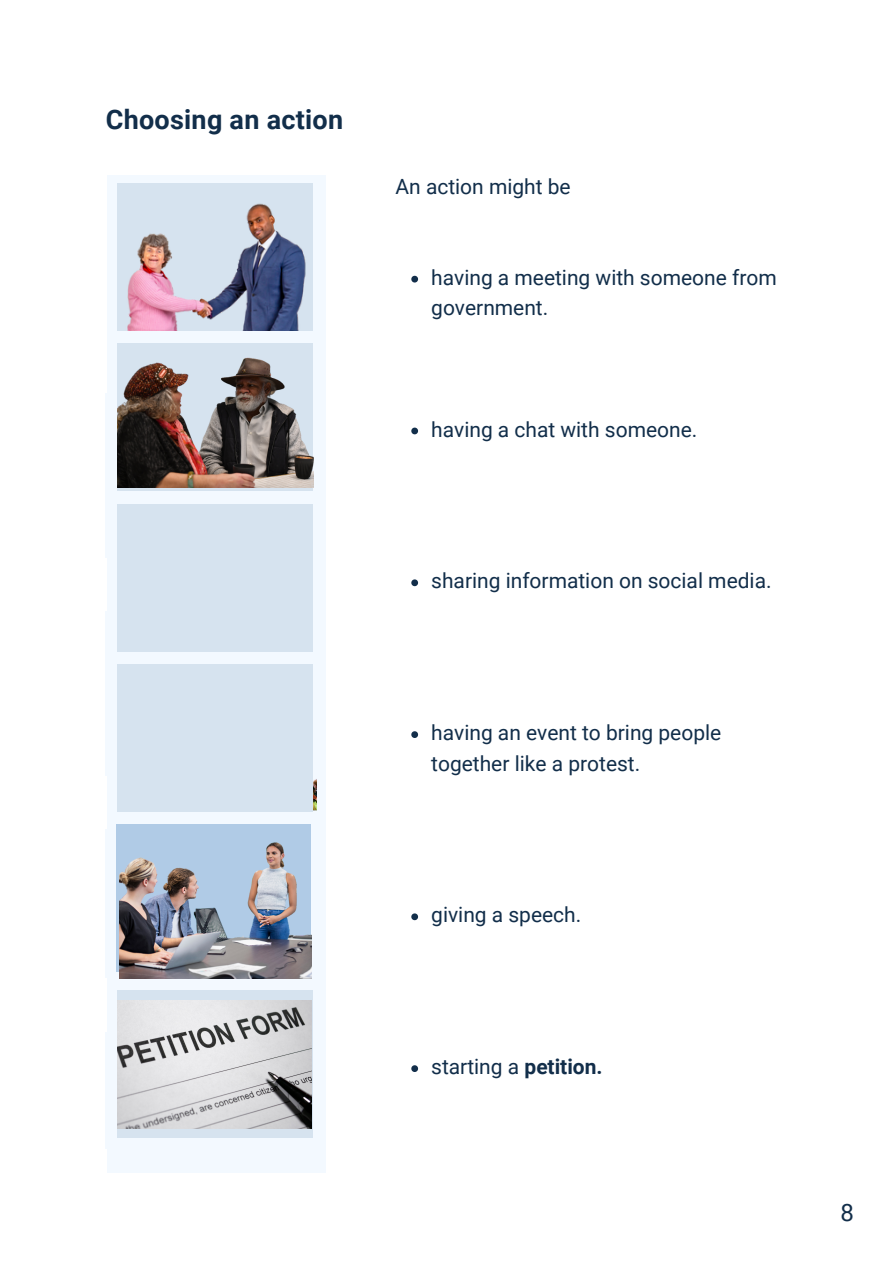
<style>
.page{position:relative;width:893px;height:1264px;background:#fff}
.page>*{position:absolute;margin:0;border:0;box-sizing:border-box;transform-origin:0 0}
.t1{font:700 27px "Roboto";letter-spacing:.01em;color:#122e4a}
.t2{font:24px "Roboto";color:#122e4a}
.t3{font:21px/30.3px "Roboto";color:#122e4a}
.s1{font-weight:700}
</style>
<div class="page">
<div style="left:107px;top:175px;width:219px;height:998px;background:#f3f9ff"></div>
<div style="left:117px;top:183px;width:195px;height:147px;background:#d6e3ef"></div>
<img style="left:127px;top:202px;width:186px;height:128px">
<div style="left:117px;top:343px;width:195px;height:148px;background:#d6e3ef"></div>
<img style="left:117px;top:349px;width:196px;height:138px">
<img style="left:312px;top:678px;width:4px;height:134px">
<div style="left:106px;top:829px;width:218px;height:148px;background:#f3f9ff"></div>
<div style="left:116px;top:824px;width:195px;height:148px;background:#b0cbe6"></div>
<div style="left:106px;top:1032px;width:218px;height:116px;background:#f3f9ff"></div>
<div style="left:118px;top:990px;width:195px;height:148px;background:#d6e3ef"></div>
<img style="left:118px;top:1000px;width:193px;height:128px">
<svg style="left:411px;top:276px;width:7px;height:6px"></svg>
<svg style="left:411px;top:427px;width:7px;height:7px"></svg>
<svg style="left:411px;top:579px;width:7px;height:7px"></svg>
<svg style="left:411px;top:731px;width:7px;height:7px"></svg>
<svg style="left:411px;top:913px;width:7px;height:7px"></svg>
<svg style="left:411px;top:1065px;width:7px;height:6px"></svg>
<div style="left:117px;top:504px;width:195px;height:147px;background:#d6e3ef"></div>
<div style="left:117px;top:664px;width:195px;height:148px;background:#d6e3ef"></div>
<img style="left:119px;top:842px;width:192px;height:136px">
<h2 class="t1" style="left:106px;top:104px;width:239px">Choosing an action</h2>
<p class="t3" style="left:395px;top:171px;width:177px">An action might be</p>
<p class="t3" style="left:431px;top:262px;width:347px">having a meeting with someone from government.</p>
<p class="t3" style="left:431px;top:414px;width:267px">having a chat with someone.</p>
<p class="t3" style="left:431px;top:566px;width:342px">sharing information on social media.</p>
<p class="t3" style="left:431px;top:718px;width:291px">having an event to bring people together like a protest.</p>
<p class="t3" style="left:431px;top:900px;width:151px">giving a speech.</p>
<p class="t3" style="left:431px;top:1051px;width:173px">starting a <span class="s1">petition.</span></p>
<p class="t2" style="left:840px;top:1198px;width:15px">8</p>
</div>
